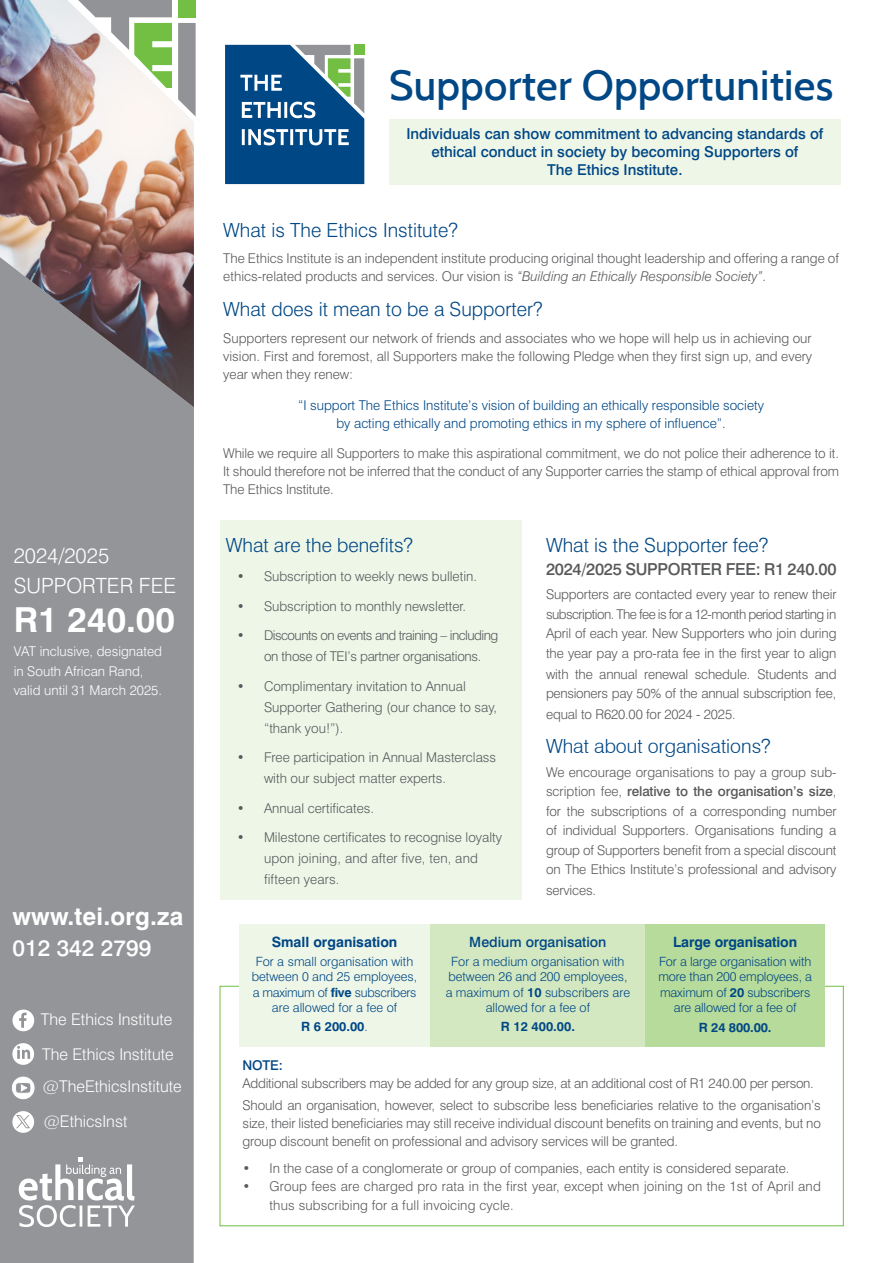
<style>
.page{position:relative;width:893px;height:1263px;background:#fff}
.page>*{position:absolute;margin:0;border:0;box-sizing:border-box;transform-origin:0 0}
.t1{font:500 42px "Cabin";letter-spacing:.005em;color:#004785}
.t2{font:700 34.5px "Swiss 721";color:#fff}
.t3{font:700 24.3px "Swiss 721";letter-spacing:.01em;color:#fff}
.t4{font:500 22.65px "Swiss 721";color:#fff}
.t5{font:300 21px/29.7px "Swiss 721";color:#fff}
.t6{font:300 19.5px "Swiss 721";color:#004785}
.t7{font:300 19.5px "Swiss 721 BT";color:#004785}
.t8{font:500 16.5px "Swiss 721";letter-spacing:-.02em;color:#58595b}
.t9{font:300 16.2px/35.4px "Swiss 721";color:#fff}
.t10{font:500 15px/18px "Swiss 721";color:#004785;text-align:center}
.t11{font:700 14.1px "Swiss 721";letter-spacing:-.005em;color:#004785}
.t12{font:500 14.1px "Swiss 721";color:#004785}
.t13{font:300 13.5px/19.5px "Swiss 721";color:#58595b}
.t14{font:300 13.5px/18px "Swiss 721";color:#004785;text-align:center}
.t15{font:300 13.5px/19.5px "Swiss 721";letter-spacing:-.02em;color:#58595b}
.t16{font:300 13.5px/21px "Swiss 721";letter-spacing:-.04em;color:#58595b}
.t17{font:300 13.5px/19.5px "Swiss 721";color:#fff}
.t18{font:500 13.5px "Swiss 721";color:#004785}
.t19{font:300 12.75px/15.3px "Swiss 721";color:#004785;text-align:center}
.t20{font:700 12.75px "Swiss 721";color:#004785}
.s1{font-style:italic}
.s2{font-weight:500}
.s3{font-weight:700}
.s4{font-weight:300}
</style>
<div class="page">
<div style="left:389px;top:119px;width:452px;height:65px;background:#eef6e8"></div>
<div style="left:220px;top:520px;width:302px;height:379px;background:#eef6e8"></div>
<div style="left:0;top:407px;width:194px;height:856px;background:#939598"></div>
<svg style="left:194px;top:23px;width:2px;height:94px"></svg>
<div style="left:178px;top:0;width:18px;height:17px;background:#72bf44"></div>
<img style="left:0;top:0;width:194px;height:407px">
<svg style="left:225px;top:44px;width:140px;height:141px"></svg>
<svg style="left:225px;top:45px;width:139px;height:139px;background:#2c6692"></svg>
<div style="left:239px;top:924px;width:192px;height:122px;background:#eef6e8"></div>
<div style="left:431px;top:924px;width:214px;height:122px;background:#d3e8c1"></div>
<div style="left:645px;top:924px;width:180px;height:122px;background:#b7db9b"></div>
<svg style="left:19px;top:1157px;width:116px;height:70px"></svg>
<div style="left:12px;top:1009px;width:22px;height:22px;background:#fff;border-radius:50%"></div>
<svg style="left:19px;top:1012px;width:8px;height:16px"></svg>
<div style="left:12px;top:1043px;width:22px;height:22px;background:#fff;border-radius:50%"></div>
<svg style="left:17px;top:1046px;width:13px;height:13px"></svg>
<svg style="left:12px;top:1111px;width:22px;height:22px"></svg>
<svg style="left:16px;top:1115px;width:14px;height:13px"></svg>
<div style="left:12px;top:1077px;width:22px;height:22px;background:#fff;border-radius:50%"></div>
<div style="left:12px;top:1077px;width:22px;height:22px;border:1px solid #fff;border-radius:50%"></div>
<svg style="left:16px;top:1083px;width:15px;height:10px"></svg>
<h3 class="t5" style="left:14px;top:541px;width:164px">2024/2025<br>SUPPORTER FEE</h3>
<h2 class="t2" style="left:14px;top:599px;width:163px">R1 240.00</h2>
<p class="t17" style="left:14px;top:641px;width:150px">VAT inclusive, designated in South African Rand, valid until 31 March 2025.</p>
<h3 class="t3" style="left:12px;top:902px;width:172px">www.tei.org.za</h3>
<h3 class="t4" style="left:12px;top:935px;width:140px">012 342 2799</h3>
<p class="t9" style="left:41px;top:1001px;width:134px">The Ethics Institute<br>The Ethics Institute</p>
<p class="t9" style="left:43px;top:1068px;width:141px">@TheEthicsInstitute</p>
<p class="t9" style="left:44px;top:1103px;width:85px">@EthicsInst</p>
<h1 class="t1" style="left:389px;top:60px;width:446px">Supporter Opportunities</h1>
<p class="t10" style="left:406px;top:125px;width:418px">Individuals can show commitment to advancing standards of ethical conduct in society by becoming Supporters of<br>The Ethics Institute.</p>
<h3 class="t6" style="left:223px;top:218px;width:236px">What is The Ethics Institute?</h3>
<p class="t13" style="left:223px;top:249px;width:617px;line-height:18px">The Ethics Institute is an independent institute producing original thought leadership and offering a range of ethics-related products and services. Our vision is <span class="s1">“Building an Ethically Responsible Society”</span>.</p>
<h3 class="t6" style="left:223px;top:298px;width:321px">What does it mean to be a Supporter?</h3>
<p class="t13" style="left:223px;top:329px;width:590px;line-height:18px;text-align:justify">Supporters represent our network of friends and associates who we hope will help us in achieving our vision. First and foremost, all Supporters make the following Pledge when they first sign up, and every year when they renew:</p>
<p class="t14" style="left:298px;top:396px;width:467px">“I support The Ethics Institute’s vision of building an ethically responsible society by acting ethically and promoting ethics in my sphere of influence”.</p>
<p class="t13" style="left:223px;top:444px;width:617px;line-height:18px;text-align:justify">While we require all Supporters to make this aspirational commitment, we do not police their adherence to it.<br>It should therefore not be inferred that the conduct of any Supporter carries the stamp of ethical approval from The Ethics Institute.</p>
<h3 class="t6" style="left:226px;top:533px;width:189px">What are the benefits?</h3>
<p class="t13" style="left:237px;top:566px;width:242px">• Subscription to weekly news bulletin.</p>
<p class="t13" style="left:237px;top:596px;width:231px">• Subscription to monthly newsletter.</p>
<p class="t16" style="left:264px;top:625px;width:236px;text-indent:-27px">• Discounts on events and training – including on those of TEI’s partner organisations.</p>
<p class="t13" style="left:264px;top:675px;width:235px;line-height:21px;text-indent:-27px">• Complimentary invitation to Annual<br>Supporter Gathering (our chance to say, “thank you!”).</p>
<p class="t13" style="left:264px;top:747px;width:234px;line-height:21px;text-indent:-27px">• Free participation in Annual Masterclass with our subject matter experts.</p>
<p class="t13" style="left:237px;top:798px;width:139px">• Annual certificates.</p>
<p class="t13" style="left:264px;top:827px;width:240px;line-height:21px;text-indent:-27px">• Milestone certificates to recognise loyalty upon joining, and after five, ten, and fifteen years.</p>
<h3 class="t6" style="left:546px;top:533px;width:224px">What is the Supporter fee?</h3>
<p class="t8" style="left:546px;top:559px;width:292px">2024/2025 SUPPORTER FEE: R1 240.00</p>
<p class="t13" style="left:546px;top:584px;width:292px;text-align:justify">Supporters are contacted every year to renew their subscription. The fee is for a 12-month period starting in April of each year. New Supporters who join during the year pay a pro-rata fee in the first year to align</p>
<p class="t15" style="left:546px;top:664px;width:292px">with the annual renewal schedule. Students and pensioners pay 50% of the annual subscription fee,</p>
<p class="t13" style="left:546px;top:704px;width:191px">equal to R620.00 for 2024 - 2025.</p>
<h3 class="t7" style="left:546px;top:734px;width:226px">What about organisations?</h3>
<p class="t13" style="left:546px;top:762px;width:292px;text-align:justify">We encourage organisations to pay a group sub&shy;scription fee, <span class="s2">relative to the organisation’s size</span>, for the subscriptions of a corresponding number of individual Supporters. Organisations funding a group of Supporters benefit from a special discount on The Ethics Institute’s professional and advisory</p>
<p class="t13" style="left:546px;top:880px;width:52px">services.</p>
<p class="t11" style="left:272px;top:933px;width:127px">Small organisation</p>
<p class="t19" style="left:252px;top:954px;width:167px">For a small organisation with between 0 and 25 employees, a maximum of <span class="s3">five</span> subscribers are allowed for a fee of</p>
<p class="t20" style="left:301px;top:1019px;width:68px">R 6 200.00<span class="s4">.</span></p>
<p class="t12" style="left:469px;top:933px;width:139px">Medium organisation</p>
<p class="t19" style="left:446px;top:954px;width:186px">For a medium organisation with between 26 and 200 employees, a maximum of <span class="s3">10</span> subscribers are allowed for a fee of</p>
<p class="t20" style="left:501px;top:1019px;width:76px">R 12 400.00.</p>
<p class="t11" style="left:673px;top:933px;width:125px">Large organisation</p>
<p class="t19" style="left:658px;top:954px;width:155px">For a large organisation with more than 200 employees, a maximum of <span class="s3">20</span> subscribers are allowed for a fee of</p>
<p class="t20" style="left:699px;top:1019px;width:74px">R 24 800.00.</p>
<p class="t18" style="left:242px;top:1057px;width:42px">NOTE:</p>
<p class="t13" style="left:242px;top:1072px;width:580px;line-height:22.2px">Additional subscribers may be added for any group size, at an additional cost of R1 240.00 per person.<br>Should an organisation, however, select to subscribe less beneficiaries relative to the organisation’s</p>
<p class="t13" style="left:242px;top:1114px;width:580px;line-height:18px">size, their listed beneficiaries may still receive individual discount benefits on training and events, but no group discount benefit on professional and advisory services will be granted.</p>
<p class="t13" style="left:242px;top:1158px;width:548px">• In the case of a conglomerate or group of companies, each entity is considered separate.</p>
<p class="t13" style="left:269px;top:1176px;width:553px;text-indent:-27px">• Group fees are charged pro rata in the first year, except when joining on the 1st of April and thus subscribing for a full invoicing cycle.</p>
</div>
